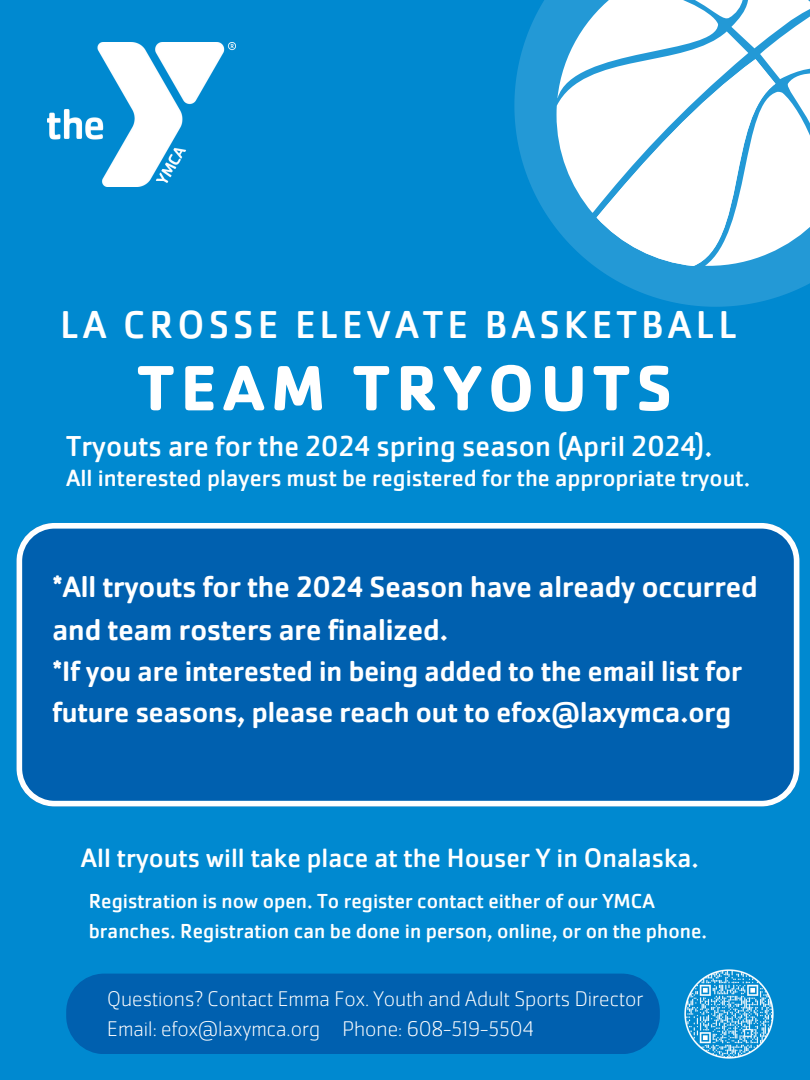
<style>
.page{position:relative;width:810px;height:1080px;background:#0089d0}
.page>*{position:absolute;margin:0;border:0;box-sizing:border-box;transform-origin:0 0}
.t1{font:700 66.31px "Cachet Pro";letter-spacing:.1em;color:#fff}
.t2{font:40.25px "Cachet Pro";letter-spacing:.1em;color:#fff}
.t3{font:500 30.5px/42.6px "Cachet Pro";color:#fff}
.t4{font:29.88px "Cachet Pro";color:#fff}
.t5{font:500 29.25px/40.8px "Cachet Pro";color:#fff}
.t6{font:27.5px "Cachet Pro";color:#fff}
.t7{font:24.25px "Cachet Pro";color:#fff}
.t8{font:200 22px/30.6px "Cachet Pro";color:#fff}
.t9{font:21.06px/29.4px "Cachet Pro";color:#fff}
</style>
<div class="page">
<svg style="left:514px;top:0;width:296px;height:307px;fill:#2399d6"></svg>
<img style="left:48px;top:43px;width:187px;height:143px">
<img style="left:684px;top:969px;width:90px;height:90px">
<div style="left:66px;top:974px;width:594px;height:80px;background:#0060af;border-radius:38px"></div>
<svg style="left:557px;top:0;width:253px;height:266px;background:#bee1f3"></svg>
<svg style="left:597px;top:59px;width:178px;height:207px;background:#e1f1f9"></svg>
<div style="left:17px;top:523px;width:782px;height:283px;background:#0060af"></div>
<h1 class="t2" style="left:60px;top:299px;width:678px">LA CROSSE ELEVATE BASKETBALL</h1>
<h4 class="t1" style="left:138px;top:346px;width:536px">TEAM TRYOUTS</h4>
<p class="t4" style="left:66px;top:427px;width:648px">Tryouts are for the 2024 spring season (April 2024).</p>
<p class="t7" style="left:66px;top:462px;width:686px">All interested players must be registered for the appropriate tryout.</p>
<p class="t3" style="left:52px;top:566px;width:707px">*All tryouts for the 2024 Season have already occurred and team rosters are finalized.</p>
<p class="t5" style="left:52px;top:651px;width:691px">*If you are interested in being added to the email list for future seasons, please reach out to efox@laxymca.org</p>
<h3 class="t6" style="left:81px;top:840px;width:619px">All tryouts will take place at the Houser Y in Onalaska.</h3>
<h3 class="t9" style="left:89px;top:887px;width:620px">Registration is now open. To register contact either of our YMCA branches. Registration can be done in person, online, or on the phone.</h3>
<h2 class="t8" style="left:107px;top:983px;width:538px">Questions? Contact Emma Fox. Youth and Adult Sports Director<br>Email: efox@laxymca.org Phone: 608-519-5504</h2>
</div>
